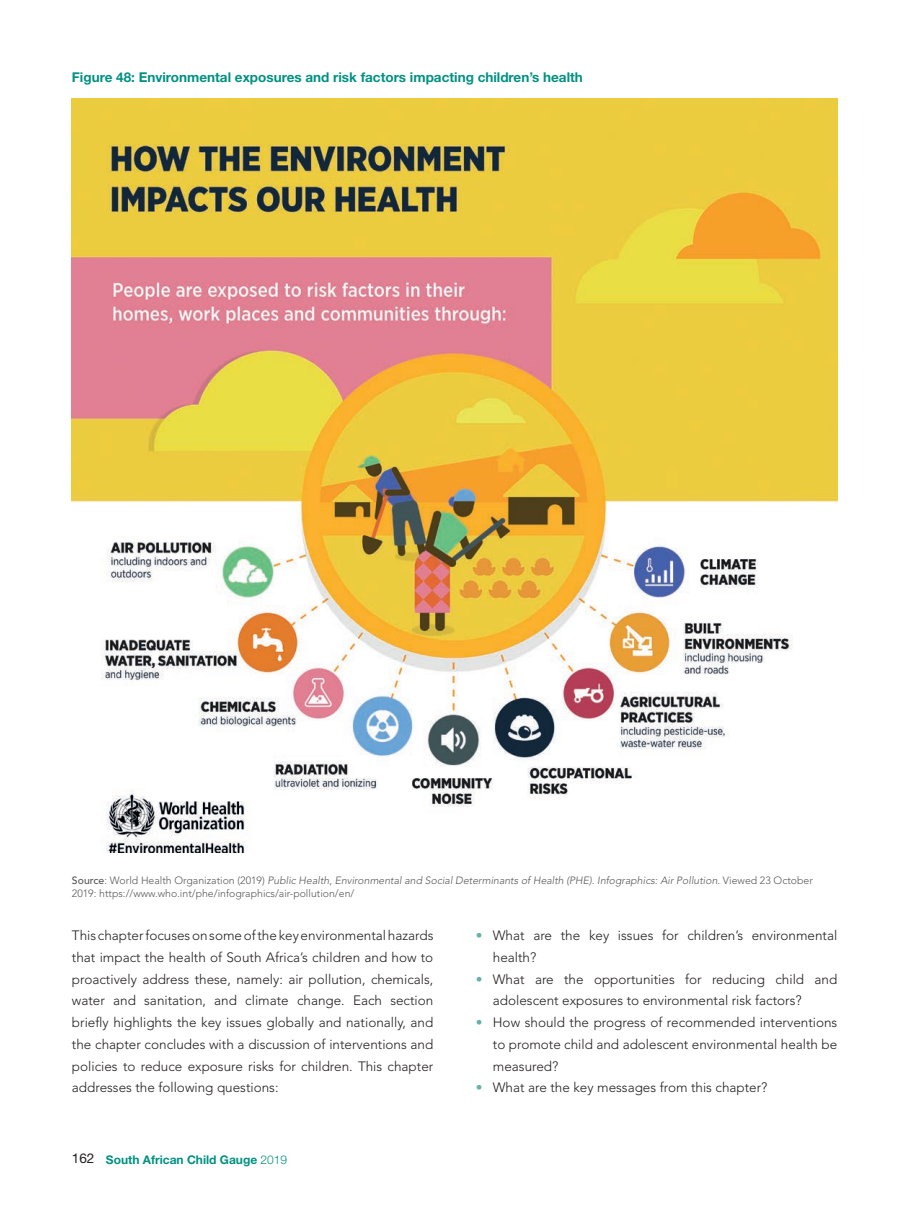
<style>
.page{position:relative;width:910px;height:1207px;background:#fff}
.page>*{position:absolute;margin:0;border:0;box-sizing:border-box;transform-origin:0 0}
.t1{font:300 13.5px/21.8px "Avenir LT Std";color:#231f20;text-align:justify}
.t2{font:700 13.5px "Helvetica Neue LT Std";color:#009182}
.t3{font:700 12px "Helvetica Neue LT Std";color:#009182}
.t4{font:300 10.5px/12.6px "Avenir LT Std";color:#57585a}
.s1{font-weight:500}
.s2{font-style:italic}
.s3{color:#68b1aa}
.s4{font-weight:400;font-size:13.5px;color:#231f20}
.s5{font-weight:300}
</style>
<div class="page">
<img style="left:72px;top:99px;width:765px;height:753px">
<p class="t2" style="left:72px;top:68px;width:512px">Figure 48: Environmental exposures and risk factors impacting children’s health</p>
<p class="t4" style="left:72px;top:874px;width:742px"><span class="s1">Source</span>: World Health Organization (2019) <span class="s2">Public Health, Environmental and Social Determinants of Health (PHE). Infographics: Air Pollution</span>. Viewed 23 October<br>2019: https://www.who.int/phe/infographics/air-pollution/en/</p>
<p class="t1" style="left:72px;top:925px;width:363px">This chapter focuses on some of the key environmental hazards that impact the health of South Africa’s children and how to proactively address these, namely: air pollution, chemicals, water and sanitation, and climate change. Each section briefly highlights the key issues globally and nationally, and the chapter concludes with a discussion of interventions and policies to reduce exposure risks for children. This chapter addresses the following questions:</p>
<p class="t1" style="left:493px;top:924px;width:346px;text-indent:-17px"><span class="s3">•</span> What are the key issues for children’s environmental health?</p>
<p class="t1" style="left:493px;top:968px;width:346px;text-indent:-17px"><span class="s3">•</span> What are the opportunities for reducing child and adolescent exposures to environmental risk factors?</p>
<p class="t1" style="left:493px;top:1011px;width:346px;text-indent:-17px"><span class="s3">•</span> How should the progress of recommended interventions to promote child and adolescent environmental health be measured?</p>
<p class="t1" style="left:476px;top:1077px;width:293px"><span class="s3">•</span> What are the key messages from this chapter?</p>
<p class="t3" style="left:72px;top:1152px;width:217px"><span class="s4">162</span> South African Child Gauge <span class="s5">2019</span></p>
</div>
